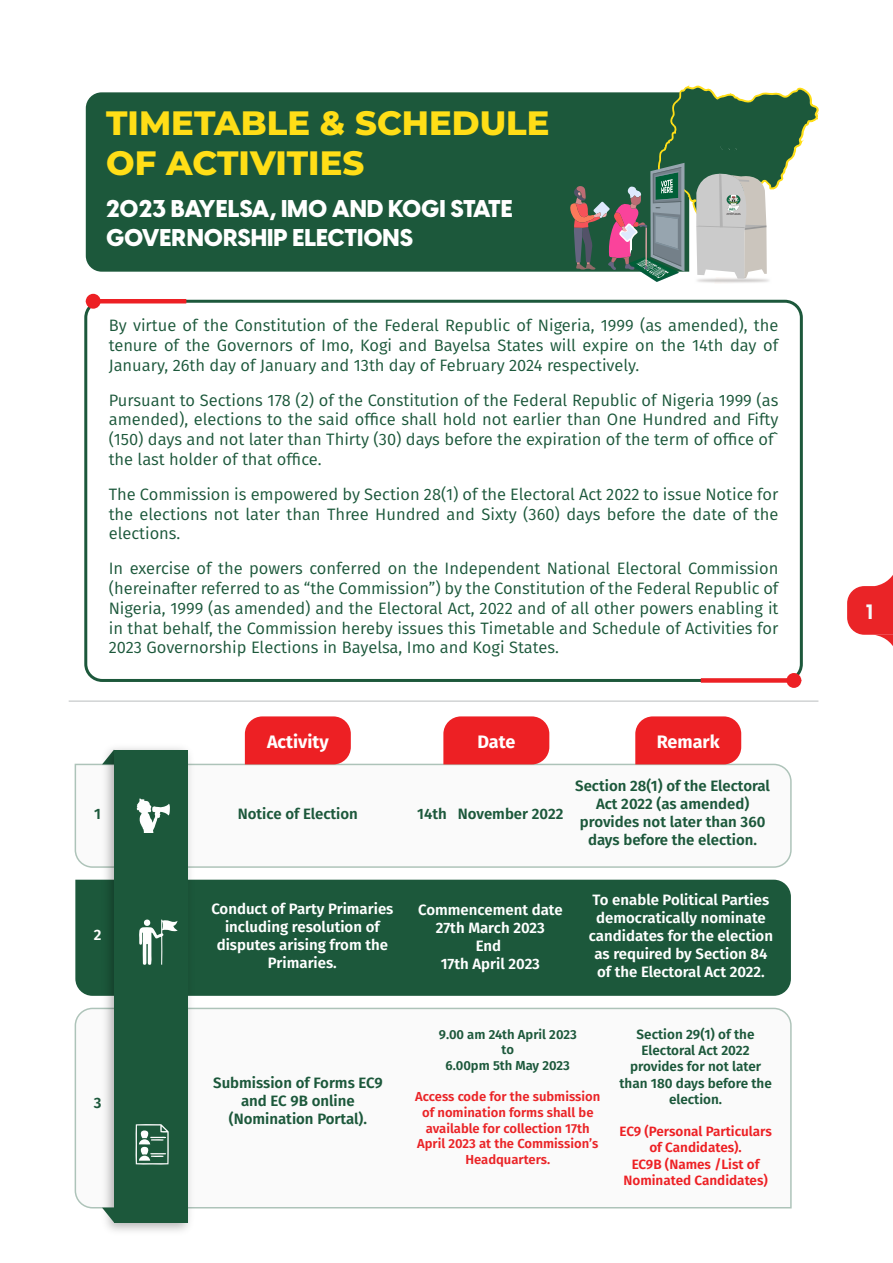
<style>
.page{position:relative;width:893px;height:1263px;background:#fff}
.page>*{position:absolute;margin:0;border:0;box-sizing:border-box;transform-origin:0 0}
.t1{font:800 33.75px/40.5px "Montserrat";color:#ffde17}
.t2{font:800 23.85px/28.7px "Visby CF";color:#fff}
.t3{font:700 21.6px "Mont";color:#f5fafc}
.t4{font:700 18px "Fira Sans";color:#fff}
.t5{font:16.5px/19.8px "Fira Sans";color:#1c583b;text-align:justify}
.t6{font:600 15px/18px "Fira Sans";color:#fff;text-align:center}
.t7{font:600 15px/18px "Fira Sans";color:#1c583b;text-align:center}
.t8{font:600 15px "Fira Sans";color:#fefefe}
.t9{font:600 13.5px/16.2px "Fira Sans";color:#1c583b;text-align:center}
.t10{font:600 13.5px/16.2px "Fira Sans";color:#ed2024;text-align:center}
.t11{font:600 13.05px/15.6px "Fira Sans";color:#ea2427;text-align:center}
.t12{font:600 13.05px/15.6px "Fira Sans";color:#1c583b;text-align:center}
</style>
<div class="page">
<svg style="left:75px;top:1008px;width:717px;height:200px"></svg>
<div style="left:86px;top:92px;width:484px;height:180px;background:#1c583b"></div>
<svg style="left:75px;top:764px;width:717px;height:104px"></svg>
<div style="left:245px;top:716px;width:106px;height:48px;background:#ed2024"></div>
<div style="left:75px;top:880px;width:716px;height:116px;background:#1c583b"></div>
<div style="left:443px;top:716px;width:106px;height:48px;background:#ed2024"></div>
<div style="left:635px;top:716px;width:106px;height:48px;background:#ed2024"></div>
<img style="left:97px;top:748px;width:101px;height:483px">
<div style="left:114px;top:749px;width:74px;height:473px;background:#1c583b"></div>
<svg style="left:137px;top:798px;width:33px;height:35px"></svg>
<svg style="left:139px;top:919px;width:39px;height:46px"></svg>
<hr style="left:69px;top:700px;width:749px;height:2px;background:#d1d3d4">
<div style="left:84px;top:300px;width:719px;height:382px;border:3px solid #1c583b;border-radius:16px"></div>
<hr style="left:93px;top:299px;width:93px;height:4px;background:#ed2024">
<div style="left:86px;top:294px;width:15px;height:15px;background:#ed2024;border-radius:50%"></div>
<div style="left:701px;top:678px;width:93px;height:5px;background:#ed2024"></div>
<div style="left:786px;top:673px;width:15px;height:15px;background:#ed2024;border-radius:50%"></div>
<svg style="left:102px;top:1208px;width:12px;height:14px"></svg>
<svg style="left:570px;top:84px;width:249px;height:198px"></svg>
<svg style="left:847px;top:575px;width:46px;height:71px"></svg>
<svg style="left:135px;top:1124px;width:34px;height:41px"></svg>
<h1 class="t1" style="left:106px;top:100px;width:445px">TIMETABLE &amp; SCHEDULE<br>OF ACTIVITIES</h1>
<h2 class="t2" style="left:106px;top:195px;width:408px">2023 BAYELSA, IMO AND KOGI STATE<br>GOVERNORSHIP ELECTIONS</h2>
<p class="t5" style="left:109px;top:315px;width:671px">By virtue of the Constitution of the Federal Republic of Nigeria, 1999 (as amended), the tenure of the Governors of Imo, Kogi and Bayelsa States will expire on the 14th day of January, 26th day of January and 13th day of February 2024 respectively.</p>
<p class="t5" style="left:109px;top:390px;width:671px">Pursuant to Sections 178 (2) of the Constitution of the Federal Republic of Nigeria 1999 (as amended), elections to the said office shall hold not earlier than One Hundred and Fifty (150) days and not later than Thirty (30) days before the expiration of the term of office of` the last holder of that office.</p>
<p class="t5" style="left:109px;top:484px;width:671px">The Commission is empowered by Section 28(1) of the Electoral Act 2022 to issue Notice for the elections not later than Three Hundred and Sixty (360) days before the date of the elections.</p>
<p class="t5" style="left:109px;top:558px;width:671px">In exercise of the powers conferred on the Independent National Electoral Commission (hereinafter referred to as “the Commission”) by the Constitution of the Federal Republic of Nigeria, 1999 (as amended) and the Electoral Act, 2022 and of all other powers enabling it in that behalf, the Commission hereby issues this Timetable and Schedule of Activities for 2023 Governorship Elections in Bayelsa, Imo and Kogi States.</p>
<p class="t4" style="left:267px;top:726px;width:63px">Activity</p>
<p class="t4" style="left:477px;top:726px;width:39px">Date</p>
<p class="t4" style="left:657px;top:726px;width:65px">Remark</p>
<p class="t7" style="left:575px;top:776px;width:196px">Section 28(1) of the Electoral<br>Act 2022 (as amended) provides not later than 360 days before the election.</p>
<p class="t7" style="left:94px;top:804px;width:8px">1</p>
<p class="t7" style="left:238px;top:804px;width:122px">Notice of Election</p>
<p class="t7" style="left:417px;top:804px;width:148px">14th November 2022</p>
<p class="t8" style="left:94px;top:923px;width:9px">2</p>
<p class="t7" style="left:94px;top:1093px;width:9px">3</p>
<p class="t6" style="left:211px;top:899px;width:184px">Conduct of Party Primaries including resolution of disputes arising from the<br>Primaries.</p>
<p class="t7" style="left:213px;top:1073px;width:171px">Submission of Forms EC9 and EC 9B online (Nomination Portal).</p>
<p class="t6" style="left:418px;top:900px;width:146px">Commencement date<br>27th March 2023<br>End<br>17th April 2023</p>
<p class="t6" style="left:589px;top:890px;width:186px">To enable Political Parties democratically nominate candidates for the election as required by Section 84 of the Electoral Act 2022.</p>
<p class="t12" style="left:439px;top:1025px;width:139px">9.00 am 24th April 2023 to<br>6.00pm 5th May 2023</p>
<p class="t11" style="left:415px;top:1088px;width:187px">Access code for the submission of nomination forms shall be available for collection 17th<br>April 2023 at the Commission’s<br>Headquarters.</p>
<p class="t9" style="left:619px;top:1025px;width:154px">Section 29(1) of the<br>Electoral Act 2022 provides for not later than 180 days before the election.</p>
<p class="t10" style="left:619px;top:1122px;width:154px">EC9 (Personal Particulars of Candidates).<br>EC9B (Names /List of<br>Nominated Candidates)</p>
<h3 class="t3" style="left:866px;top:601px;width:9px">1</h3>
</div>
